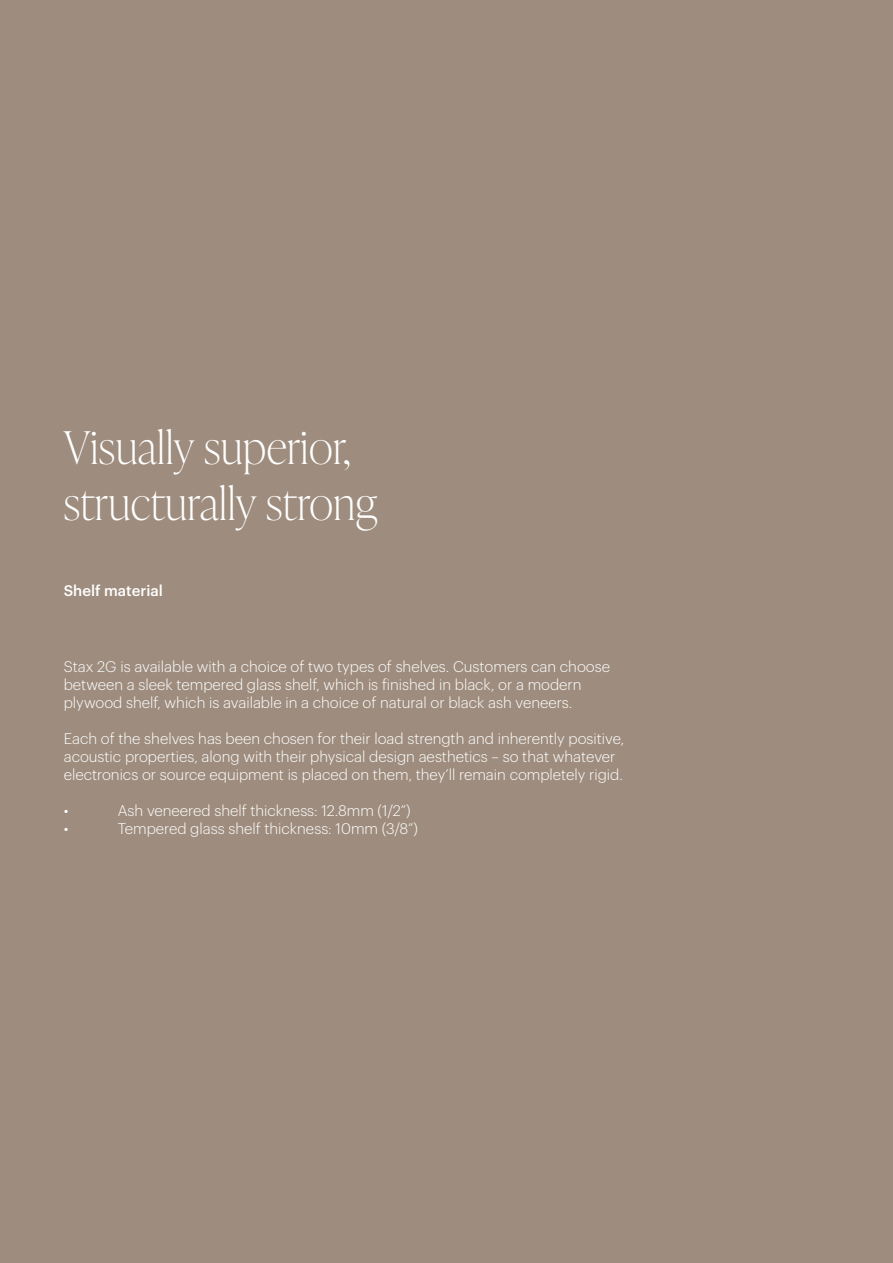
<style>
.page{position:relative;width:893px;height:1263px;background:#9e8d7e}
.page>*{position:absolute;margin:0;border:0;box-sizing:border-box;transform-origin:0 0}
.t1{font:100 45px/56.6px "Ivy Presto Display";letter-spacing:.01em;color:#fff}
.t2{font:300 15px/18px "Graphik";color:#fff}
.t3{font:500 15px "Graphik";color:#fff}
</style>
<div class="page">
<p class="t1" style="left:64px;top:416px;width:315px">Visually superior, structurally strong</p>
<p class="t3" style="left:64px;top:579px;width:101px">Shelf material</p>
<p class="t2" style="left:64px;top:657px;width:548px">Stax 2G is available with a choice of two types of shelves. Customers can choose between a sleek tempered glass shelf, which is finished in black, or a modern plywood shelf, which is available in a choice of natural or black ash veneers.</p>
<p class="t2" style="left:64px;top:729px;width:562px">Each of the shelves has been chosen for their load strength and inherently positive, acoustic properties, along with their physical design aesthetics – so that whatever electronics or source equipment is placed on them, they’ll remain completely rigid.</p>
<p class="t2" style="left:64px;top:801px;width:6px">•</p>
<p class="t2" style="left:118px;top:801px;width:294px">Ash veneered shelf thickness: 12.8mm (1/2”)</p>
<p class="t2" style="left:64px;top:819px;width:6px">•</p>
<p class="t2" style="left:118px;top:819px;width:302px">Tempered glass shelf thickness: 10mm (3/8”)</p>
</div>
